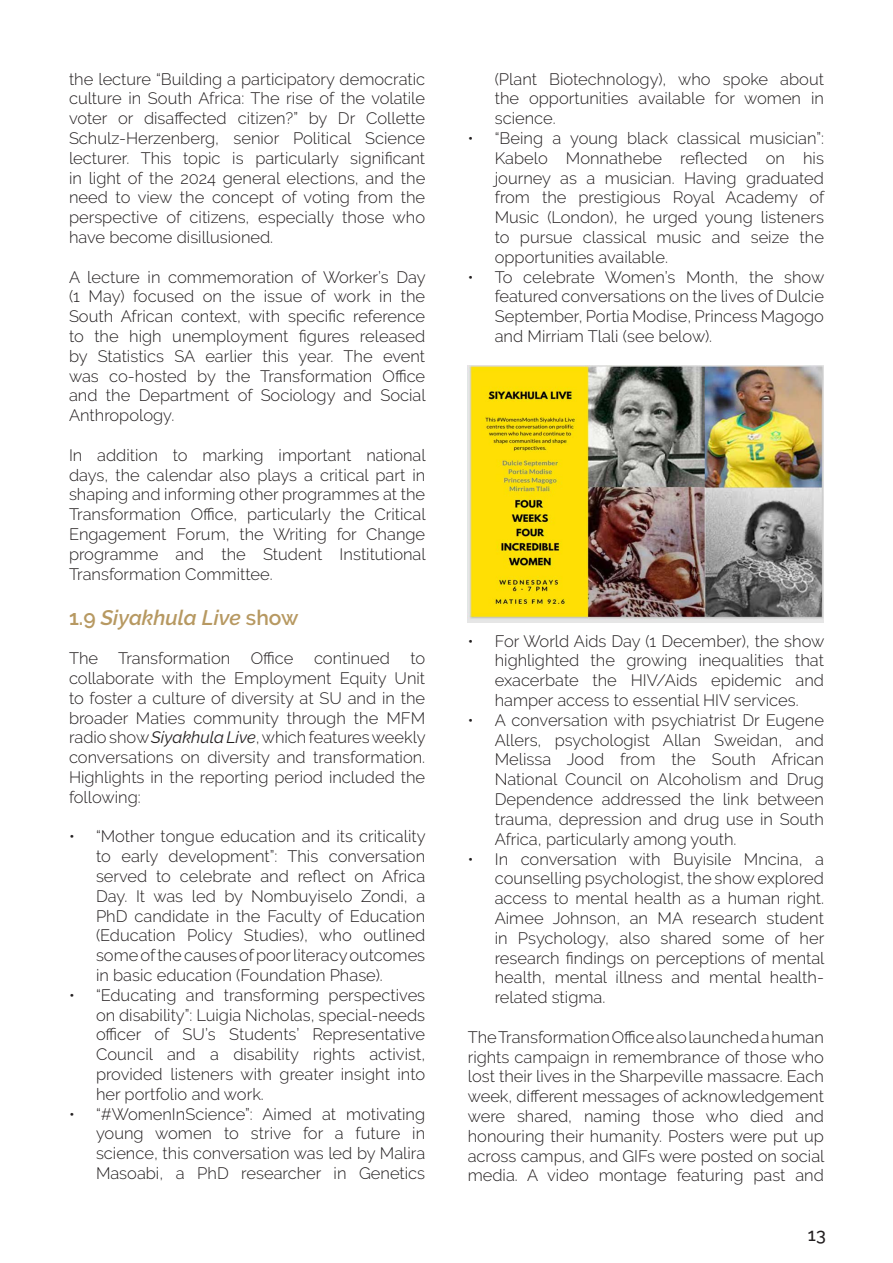
<style>
.page{position:relative;width:893px;height:1263px;background:#fff}
.page>*{position:absolute;margin:0;border:0;box-sizing:border-box;transform-origin:0 0}
.t1{font:italic 600 21px "Raleway";color:#b79962}
.t2{font:500 18px "Raleway";color:#231f20}
.Text{font:300 16.5px/19.8px "Raleway";color:#231f20;text-align:justify}
.s1{font-style:normal}
.s2{font-weight:400;font-style:italic}
</style>
<div class="page">
<img style="left:468px;top:365px;width:356px;height:257px">
<p class="Text" style="left:69px;top:69px;width:358px">the lecture “Building a participatory democratic culture in South Africa: The rise of the volatile voter or disaffected citizen?” by Dr Collette Schulz-Herzenberg, senior Political Science lecturer. This topic is particularly significant in light of the 2024 general elections, and the need to view the concept of voting from the perspective of citizens, especially those who have become disillusioned.</p>
<p class="Text" style="left:69px;top:267px;width:358px">A lecture in commemoration of Worker’s Day (1 May) focused on the issue of work in the South African context, with specific reference to the high unemployment figures released by Statistics SA earlier this year. The event was co-hosted by the Transformation Office and the Department of Sociology and Social Anthropology.</p>
<p class="Text" style="left:69px;top:445px;width:358px">In addition to marking important national days, the calendar also plays a critical part in shaping and informing other programmes at the Transformation Office, particularly the Critical Engagement Forum, the Writing for Change programme and the Student Institutional Transformation Committee.</p>
<h2 class="t1" style="left:69px;top:605px;width:231px"><span class="s1">1.9</span> Siyakhula Live <span class="s1">show</span></h2>
<p class="Text" style="left:69px;top:648px;width:358px">The Transformation Office continued to collaborate with the Employment Equity Unit to foster a culture of diversity at SU and in the broader Maties community through the MFM radio show <span class="s2">Siyakhula Live</span>, which features weekly conversations on diversity and transformation.<br>Highlights in the reporting period included the following:</p>
<p class="Text" style="left:96px;top:827px;width:331px;text-indent:-27px">• “Mother tongue education and its criticality to early development”: This conversation served to celebrate and reflect on Africa Day. It was led by Nombuyiselo Zondi, a PhD candidate in the Faculty of Education (Education Policy Studies), who outlined some of the causes of poor literacy outcomes in basic education (Foundation Phase).</p>
<p class="Text" style="left:96px;top:985px;width:331px;text-indent:-27px">• “Educating and transforming perspectives on disability”: Luigia Nicholas, special-needs officer of SU’s Students’ Representative Council and a disability rights activist, provided listeners with greater insight into her portfolio and work.</p>
<p class="Text" style="left:96px;top:1104px;width:331px;text-indent:-27px">• “#WomenInScience”: Aimed at motivating young women to strive for a future in science, this conversation was led by Malira Masoabi, a PhD researcher in Genetics</p>
<p class="Text" style="left:495px;top:69px;width:331px">(Plant Biotechnology), who spoke about the opportunities available for women in science.</p>
<p class="Text" style="left:495px;top:128px;width:331px;text-indent:-27px">• “Being a young black classical musician”:<br>Kabelo Monnathebe reflected on his journey as a musician. Having graduated from the prestigious Royal Academy of Music (London), he urged young listeners to pursue classical music and seize the opportunities available.</p>
<p class="Text" style="left:495px;top:267px;width:331px;text-indent:-27px">• To celebrate Women’s Month, the show featured conversations on the lives of Dulcie September, Portia Modise, Princess Magogo and Mirriam Tlali (see below).</p>
<p class="Text" style="left:495px;top:631px;width:331px;text-indent:-27px">• For World Aids Day (1 December), the show highlighted the growing inequalities that exacerbate the HIV/Aids epidemic and hamper access to essential HIV services.</p>
<p class="Text" style="left:495px;top:710px;width:331px;text-indent:-27px">• A conversation with psychiatrist Dr Eugene Allers, psychologist Allan Sweidan, and Melissa Jood from the South African National Council on Alcoholism and Drug Dependence addressed the link between trauma, depression and drug use in South Africa, particularly among youth.</p>
<p class="Text" style="left:495px;top:849px;width:331px;text-indent:-27px">• In conversation with Buyisile Mncina, a counselling psychologist, the show explored access to mental health as a human right.<br>Aimee Johnson, an MA research student in Psychology, also shared some of her research findings on perceptions of mental health, mental illness and mental health&shy;related stigma.</p>
<p class="Text" style="left:468px;top:1027px;width:358px">The Transformation Office also launched a human rights campaign in remembrance of those who lost their lives in the Sharpeville massacre. Each week, different messages of acknowledgement were shared, naming those who died and honouring their humanity. Posters were put up across campus, and GIFs were posted on social media. A video montage featuring past and</p>
<p class="t2" style="left:808px;top:1224px;width:19px">13</p>
</div>
